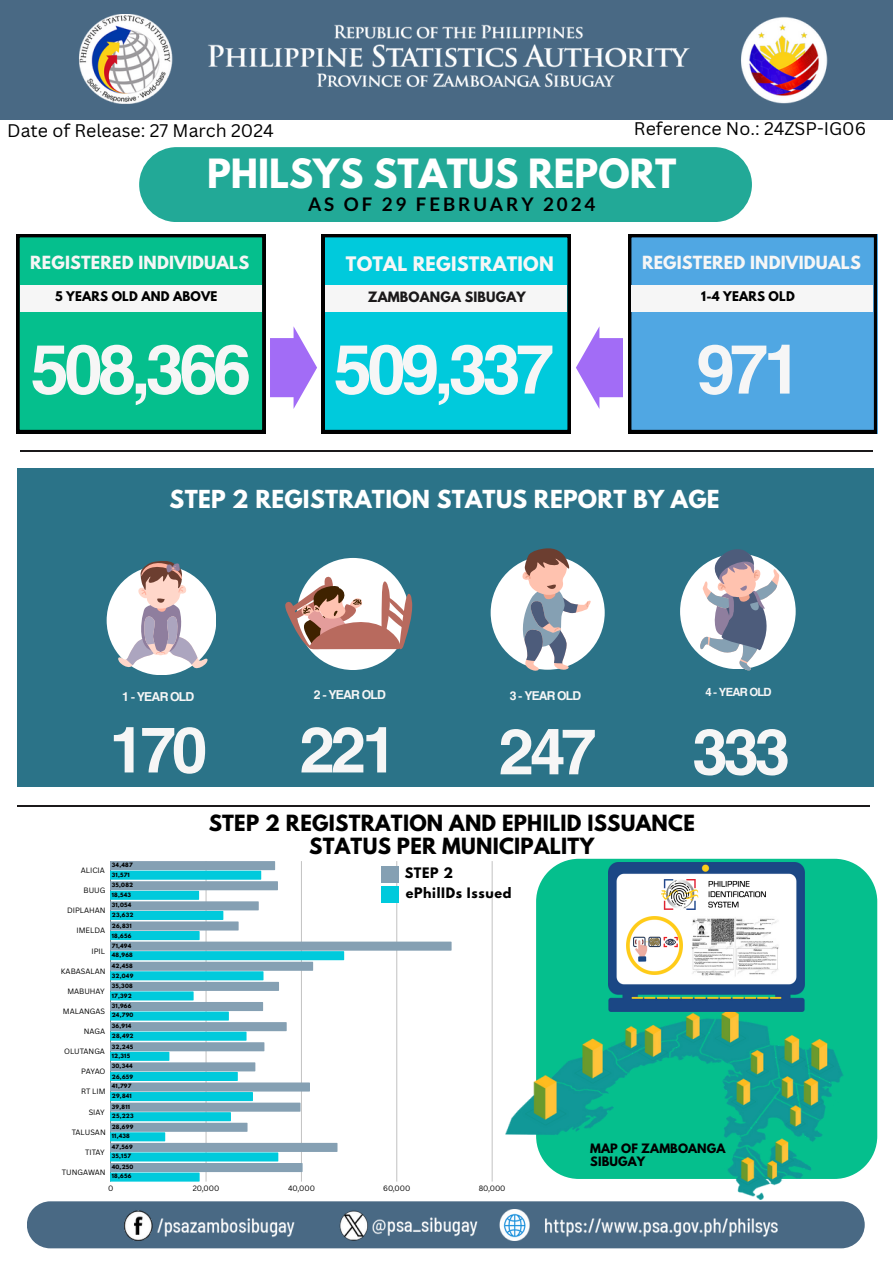
<style>
.page{position:relative;width:894px;height:1264px;background:#fff}
.page>*{position:absolute;margin:0;border:0;box-sizing:border-box;transform-origin:0 0}
.t1{font:700 68.1px "Helios";letter-spacing:-.07em;color:#f6f6f6}
.t2{font:700 63.15px "Helios";letter-spacing:-.07em;color:#f6f6f6}
.t3{font:700 35.7px "League Spartan";color:#fff}
.t4{font:700 21.9px "League Spartan";letter-spacing:.015em;color:#fff}
.t5{font:700 19.8px/22.5px "League Spartan";letter-spacing:.015em;color:#000;text-align:center}
.t6{font:700 18.75px "Lato";letter-spacing:.155em;color:#000}
.t7{font:17.7px "Canva Sans";color:#000}
.t8{font:700 17.7px "League Spartan";letter-spacing:.015em;color:#f6f6f6}
.t9{font:700 16.05px "League Spartan";letter-spacing:.015em;color:#f6f6f6}
.t10{font:700 12.75px "League Spartan";letter-spacing:.05em;color:#000}
.t11{font:700 12.6px "League Spartan";letter-spacing:.01em;color:#1b191a}
.t12{font:700 12.3px "Helios";letter-spacing:-.07em;color:#f6f6f6}
.t13{font:700 12.15px "Helios";letter-spacing:-.07em;color:#f6f6f6}
.t14{font:700 11.85px "League Spartan";letter-spacing:.01em;color:#000}
.t15{font:700 11.4px/12.9px "League Spartan";letter-spacing:.01em;color:#000}
.t16{font:700 11.25px "Helios";letter-spacing:-.07em;color:#f6f6f6}
.t17{font:7.5px "Canva Sans";color:#000}
.t18{font:700 5.25px "League Spartan";letter-spacing:.05em;color:#000}
</style>
<div class="page">
<svg style="left:27px;top:1201px;width:837px;height:47px;background:#4f6e88"></svg>
<img style="left:125px;top:1209px;width:652px;height:31px">
<div style="left:0;top:0;width:892px;height:119px;background:#496984"></div>
<img style="left:79px;top:14px;width:749px;height:90px">
<svg style="left:270px;top:326px;width:47px;height:83px"></svg>
<svg style="left:576px;top:326px;width:46px;height:83px"></svg>
<svg style="left:16px;top:234px;width:249px;height:199px;background:#05b284"></svg>
<svg style="left:628px;top:234px;width:248px;height:199px;background:#4b9cd4"></svg>
<div style="left:20px;top:285px;width:241px;height:26px;background:#f6f6f6"></div>
<div style="left:631px;top:285px;width:241px;height:26px;background:#f6f6f6"></div>
<svg style="left:321px;top:234px;width:249px;height:199px;background:#01bccd"></svg>
<div style="left:325px;top:285px;width:241px;height:26px;background:#f6f6f6"></div>
<hr style="left:21px;top:450px;width:851px;height:1px;background:#1b191a">
<div style="left:17px;top:468px;width:856px;height:318px;background:#2b7388"></div>
<div style="left:680px;top:553px;width:115px;height:116px;background:#fff;border-radius:50%"></div>
<div style="left:490px;top:555px;width:114px;height:114px;background:#fff;border-radius:50%"></div>
<div style="left:107px;top:565px;width:109px;height:110px;background:#fff;border-radius:50%"></div>
<svg style="left:116px;top:561px;width:93px;height:114px"></svg>
<svg style="left:511px;top:548px;width:79px;height:123px"></svg>
<svg style="left:696px;top:549px;width:89px;height:122px"></svg>
<div style="left:297px;top:558px;width:112px;height:112px;background:#fff;border-radius:50%"></div>
<svg style="left:285px;top:575px;width:127px;height:74px"></svg>
<hr style="left:17px;top:805px;width:852px;height:2px;background:#1b191a">
<div style="left:139px;top:147px;width:612px;height:75px;background:#22a997;border-radius:37px"></div>
<div style="left:536px;top:858px;width:341px;height:320px;background:#05bf8d"></div>
<img style="left:505px;top:1009px;width:337px;height:190px">
<img style="left:608px;top:862px;width:196px;height:149px">
<img style="left:661px;top:879px;width:104px;height:30px">
<img style="left:626px;top:916px;width:56px;height:58px">
<img style="left:688px;top:916px;width:95px;height:61px">
<hr style="left:491px;top:861px;width:1px;height:320px;background:#000">
<hr style="left:110px;top:861px;width:1px;height:320px;background:#000">
<svg style="left:111px;top:861px;width:340px;height:320px"></svg>
<div style="left:381px;top:865px;width:18px;height:17px;background:#85a0b3"></div>
<div style="left:381px;top:886px;width:18px;height:17px;background:#00cadc"></div>
<h1 class="t7" style="left:7px;top:118px;width:268px">Date of Release: 27 March 2024</h1>
<p class="t7" style="left:633px;top:116px;width:233px">Reference No.: 24ZSP-IG06</p>
<h1 class="t3" style="left:207px;top:155px;width:471px">PHILSYS STATUS REPORT</h1>
<p class="t6" style="left:308px;top:193px;width:289px">AS OF 29 FEBRUARY 2024</p>
<h5 class="t9" style="left:30px;top:254px;width:220px">REGISTERED INDIVIDUALS</h5>
<h4 class="t8" style="left:346px;top:255px;width:209px">TOTAL REGISTRATION</h4>
<h2 class="t9" style="left:641px;top:254px;width:220px">REGISTERED INDIVIDUALS</h2>
<h6 class="t14" style="left:55px;top:290px;width:164px">5 YEARS OLD AND ABOVE</h6>
<h1 class="t11" style="left:367px;top:290px;width:159px">ZAMBOANGA SIBUGAY</h1>
<p class="t14" style="left:701px;top:290px;width:95px">1-4 YEARS OLD</p>
<h1 class="t1" style="left:31px;top:326px;width:222px">508,366</h1>
<h4 class="t1" style="left:333px;top:326px;width:222px">509,337</h4>
<p class="t1" style="left:696px;top:326px;width:107px">971</p>
<p class="t4" style="left:169px;top:488px;width:551px">STEP 2 REGISTRATION STATUS REPORT BY AGE</p>
<h6 class="t12" style="left:122px;top:689px;width:74px">1 - YEAR OLD</h6>
<p class="t13" style="left:314px;top:686px;width:74px">2 - YEAR OLD</p>
<h1 class="t13" style="left:509px;top:687px;width:73px">3 - YEAR OLD</h1>
<h3 class="t16" style="left:705px;top:685px;width:68px">4 - YEAR OLD</h3>
<p class="t2" style="left:109px;top:709px;width:99px">170</p>
<p class="t2" style="left:299px;top:709px;width:99px">221</p>
<p class="t2" style="left:498px;top:711px;width:99px">247</p>
<p class="t2" style="left:692px;top:711px;width:99px">333</p>
<p class="t18" style="left:112px;top:862px;width:22px">34,487</p>
<p class="t18" style="left:112px;top:872px;width:19px">31,571</p>
<p class="t18" style="left:112px;top:882px;width:23px">35,082</p>
<p class="t18" style="left:112px;top:892px;width:21px">18,543</p>
<p class="t18" style="left:112px;top:902px;width:21px">31,054</p>
<p class="t18" style="left:112px;top:912px;width:23px">23,632</p>
<p class="t18" style="left:112px;top:923px;width:21px">26,831</p>
<p class="t18" style="left:112px;top:932px;width:21px">18,656</p>
<p class="t18" style="left:112px;top:943px;width:21px">71,494</p>
<p class="t18" style="left:112px;top:952px;width:23px">48,968</p>
<p class="t18" style="left:112px;top:963px;width:23px">42,458</p>
<p class="t18" style="left:112px;top:972px;width:23px">32,049</p>
<p class="t18" style="left:112px;top:983px;width:22px">35,308</p>
<p class="t18" style="left:112px;top:993px;width:21px">17,392</p>
<p class="t18" style="left:112px;top:1002px;width:21px">31,966</p>
<p class="t18" style="left:112px;top:1012px;width:23px">24,790</p>
<p class="t18" style="left:112px;top:1023px;width:21px">36,914</p>
<p class="t18" style="left:112px;top:1033px;width:23px">28,492</p>
<p class="t18" style="left:112px;top:1043px;width:23px">32,245</p>
<p class="t18" style="left:112px;top:1053px;width:20px">12,315</p>
<p class="t18" style="left:112px;top:1063px;width:22px">30,344</p>
<p class="t18" style="left:112px;top:1074px;width:23px">26,659</p>
<p class="t18" style="left:112px;top:1083px;width:21px">41,797</p>
<p class="t18" style="left:112px;top:1093px;width:21px">29,841</p>
<p class="t18" style="left:112px;top:1104px;width:20px">39,811</p>
<p class="t18" style="left:112px;top:1113px;width:23px">25,223</p>
<p class="t18" style="left:112px;top:1123px;width:23px">28,699</p>
<p class="t18" style="left:112px;top:1133px;width:20px">11,438</p>
<p class="t18" style="left:112px;top:1144px;width:22px">47,569</p>
<p class="t18" style="left:112px;top:1152px;width:21px">35,157</p>
<p class="t18" style="left:112px;top:1163px;width:23px">40,250</p>
<p class="t18" style="left:112px;top:1173px;width:21px">18,656</p>
<h3 class="t17" style="left:81px;top:865px;width:26px">ALICIA</h3>
<h3 class="t17" style="left:83px;top:885px;width:23px">BUUG</h3>
<h3 class="t17" style="left:67px;top:905px;width:40px">DIPLAHAN</h3>
<h3 class="t17" style="left:76px;top:925px;width:30px">IMELDA</h3>
<h3 class="t17" style="left:91px;top:945px;width:15px">IPIL</h3>
<h3 class="t17" style="left:61px;top:965px;width:46px">KABASALAN</h3>
<h3 class="t17" style="left:67px;top:985px;width:39px">MABUHAY</h3>
<h3 class="t17" style="left:63px;top:1005px;width:44px">MALANGAS</h3>
<h3 class="t17" style="left:84px;top:1025px;width:23px">NAGA</h3>
<h3 class="t17" style="left:64px;top:1046px;width:42px">OLUTANGA</h3>
<h3 class="t17" style="left:81px;top:1066px;width:26px">PAYAO</h3>
<h3 class="t17" style="left:81px;top:1086px;width:26px">RT LIM</h3>
<h3 class="t17" style="left:89px;top:1106px;width:18px">SIAY</h3>
<h3 class="t17" style="left:72px;top:1126px;width:35px">TALUSAN</h3>
<h3 class="t17" style="left:85px;top:1146px;width:21px">TITAY</h3>
<h3 class="t17" style="left:62px;top:1166px;width:45px">TUNGAWAN</h3>
<p class="t5" style="left:209px;top:814px;width:487px">STEP 2 REGISTRATION AND EPHILID ISSUANCE<br>STATUS PER MUNICIPALITY</p>
<p class="t10" style="left:404px;top:866px;width:50px">STEP 2</p>
<p class="t10" style="left:405px;top:886px;width:107px">ePhilIDs Issued</p>
<h1 class="t15" style="left:590px;top:1143px;width:137px">MAP OF ZAMBOANGA<br>SIBUGAY</h1>
<h3 class="t17" style="left:108px;top:1182px;width:7px">0</h3>
<h3 class="t17" style="left:193px;top:1182px;width:28px">20,000</h3>
<h3 class="t17" style="left:288px;top:1182px;width:28px">40,000</h3>
<h3 class="t17" style="left:383px;top:1182px;width:29px">60,000</h3>
<h3 class="t17" style="left:478px;top:1182px;width:28px">80,000</h3>
</div>
